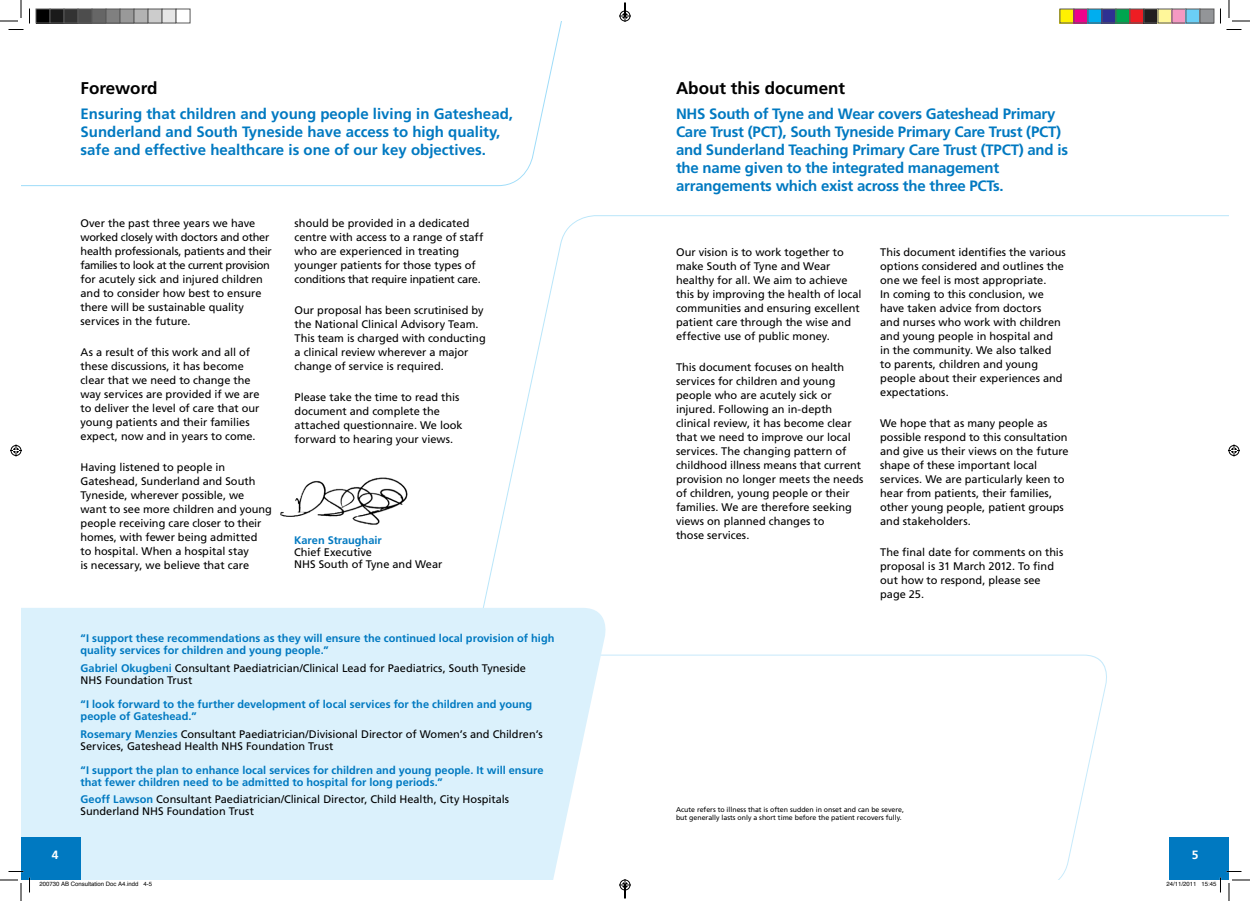
<style>
.page{position:relative;width:1250px;height:901px;background:#fff}
.page>*{position:absolute;margin:0;border:0;box-sizing:border-box;transform-origin:0 0}
.t1{font:700 17px "Frutiger";color:#000}
.t2{font:700 15px/18px "Frutiger";letter-spacing:-.015em;color:#0079c1}
.t3{font:700 12px "Frutiger";color:#fff}
.t4{font:11px/14px "Frutiger";color:#000}
.t5{font:700 11px/12px "Frutiger";color:#0079c1}
.t6{font:7px/8.4px "Frutiger";color:#000}
.t7{font:6px "Helvetica";color:#000}
.s1{font-weight:700;color:#0079c1}
</style>
<div class="page">
<img style="left:280px;top:477px;width:128px;height:48px">
<svg style="left:611px;top:654px;width:496px;height:226px"></svg>
<div style="left:21px;top:608px;width:590px;height:272px;background:#dbf1fc"></div>
<svg style="left:21px;top:21px;width:541px;height:166px"></svg>
<div style="left:1169px;top:837px;width:60px;height:43px;background:#0079c1"></div>
<div style="left:21px;top:837px;width:60px;height:43px;background:#0079c1"></div>
<svg style="left:0;top:0;width:30px;height:30px"></svg>
<svg style="left:0;top:871px;width:30px;height:30px"></svg>
<svg style="left:1220px;top:0;width:30px;height:30px"></svg>
<svg style="left:10px;top:444px;width:12px;height:12px"></svg>
<svg style="left:1228px;top:444px;width:12px;height:12px"></svg>
<div style="left:36px;top:9px;width:14px;height:14px;background:#000"></div>
<div style="left:36px;top:9px;width:15px;height:15px;border:1px solid #595959"></div>
<div style="left:50px;top:9px;width:14px;height:14px;background:#1a1a1a"></div>
<div style="left:50px;top:9px;width:15px;height:15px;border:1px solid #595959"></div>
<div style="left:64px;top:9px;width:14px;height:14px;background:#333"></div>
<div style="left:64px;top:9px;width:15px;height:15px;border:1px solid #595959"></div>
<div style="left:78px;top:9px;width:14px;height:14px;background:#4d4d4d"></div>
<div style="left:78px;top:9px;width:15px;height:15px;border:1px solid #595959"></div>
<div style="left:92px;top:9px;width:14px;height:14px;background:#666"></div>
<div style="left:92px;top:9px;width:15px;height:15px;border:1px solid #595959"></div>
<div style="left:106px;top:9px;width:14px;height:14px;background:#808080"></div>
<div style="left:106px;top:9px;width:15px;height:15px;border:1px solid #595959"></div>
<div style="left:120px;top:9px;width:14px;height:14px;background:#999"></div>
<div style="left:120px;top:9px;width:15px;height:15px;border:1px solid #595959"></div>
<div style="left:134px;top:9px;width:14px;height:14px;background:#b3b3b3"></div>
<div style="left:134px;top:9px;width:15px;height:15px;border:1px solid #595959"></div>
<div style="left:148px;top:9px;width:14px;height:14px;background:#ccc"></div>
<div style="left:148px;top:9px;width:15px;height:15px;border:1px solid #595959"></div>
<div style="left:162px;top:9px;width:14px;height:14px;background:#e6e6e6"></div>
<div style="left:162px;top:9px;width:15px;height:15px;border:1px solid #595959"></div>
<div style="left:176px;top:9px;width:14px;height:14px;background:#fff"></div>
<div style="left:1060px;top:9px;width:14px;height:14px;background:#fff101"></div>
<div style="left:1074px;top:9px;width:14px;height:14px;background:#ed028c"></div>
<div style="left:1088px;top:9px;width:14px;height:14px;background:#00aeef"></div>
<div style="left:1102px;top:9px;width:14px;height:14px;background:#2e3092"></div>
<div style="left:1101px;top:9px;width:15px;height:15px;border:1px solid #595959"></div>
<div style="left:1116px;top:9px;width:14px;height:14px;background:#00a54f"></div>
<div style="left:1115px;top:9px;width:15px;height:15px;border:1px solid #595959"></div>
<div style="left:1130px;top:9px;width:14px;height:14px;background:#ee1d23"></div>
<div style="left:1144px;top:9px;width:14px;height:14px;background:#231f20"></div>
<div style="left:1143px;top:9px;width:15px;height:15px;border:1px solid #595959"></div>
<div style="left:1158px;top:9px;width:14px;height:14px;background:#fff79a"></div>
<div style="left:1172px;top:9px;width:14px;height:14px;background:#f499c2"></div>
<div style="left:1186px;top:9px;width:14px;height:14px;background:#6bcff6"></div>
<div style="left:1200px;top:9px;width:14px;height:14px;background:#939598"></div>
<div style="left:1199px;top:9px;width:15px;height:15px;border:1px solid #595959"></div>
<svg style="left:1219px;top:871px;width:31px;height:30px"></svg>
<svg style="left:619px;top:3px;width:12px;height:19px"></svg>
<svg style="left:619px;top:879px;width:12px;height:19px"></svg>
<h1 class="t1" style="left:81px;top:78px;width:78px">Foreword</h1>
<h1 class="t1" style="left:676px;top:78px;width:171px">About this document</h1>
<h2 class="t2" style="left:81px;top:104px;width:434px">Ensuring that children and young people living in Gateshead,<br>Sunderland and South Tyneside have access to high quality, safe and effective healthcare is one of our key objectives.</h2>
<p class="t2" style="left:676px;top:104px;width:393px">NHS South of Tyne and Wear covers Gateshead Primary Care Trust (PCT), South Tyneside Primary Care Trust (PCT) and Sunderland Teaching Primary Care Trust (TPCT) and is the name given to the integrated management arrangements which exist across the three PCTs.</p>
<p class="t4" style="left:81px;top:216px;width:193px">Over the past three years we have worked closely with doctors and other health professionals, patients and their families to look at the current provision for acutely sick and injured children and to consider how best to ensure there will be sustainable quality services in the future.</p>
<p class="t4" style="left:81px;top:345px;width:180px">As a result of this work and all of these discussions, it has become clear that we need to change the way services are provided if we are to deliver the level of care that our young patients and their families expect, now and in years to come.</p>
<p class="t4" style="left:81px;top:460px;width:193px">Having listened to people in Gateshead, Sunderland and South Tyneside, wherever possible, we want to see more children and young people receiving care closer to their homes, with fewer being admitted<br>to hospital. When a hospital stay<br>is necessary, we believe that care</p>
<p class="t4" style="left:295px;top:216px;width:190px">should be provided in a dedicated centre with access to a range of staff who are experienced in treating younger patients for those types of conditions that require inpatient care.</p>
<p class="t4" style="left:295px;top:303px;width:193px">Our proposal has been scrutinised by the National Clinical Advisory Team.<br>This team is charged with conducting a clinical review wherever a major change of service is required.</p>
<p class="t4" style="left:295px;top:390px;width:170px">Please take the time to read this document and complete the attached questionnaire. We look forward to hearing your views.</p>
<p class="t5" style="left:294px;top:534px;width:89px">Karen Straughair</p>
<p class="t4" style="left:294px;top:546px;width:150px;line-height:12px">Chief Executive<br>NHS South of Tyne and Wear</p>
<p class="t4" style="left:676px;top:245px;width:187px">Our vision is to work together to make South of Tyne and Wear healthy for all. We aim to achieve this by improving the health of local communities and ensuring excellent patient care through the wise and effective use of public money.</p>
<p class="t4" style="left:676px;top:360px;width:189px">This document focuses on health services for children and young people who are acutely sick or injured. Following an in-depth clinical review, it has become clear that we need to improve our local services. The changing pattern of childhood illness means that current provision no longer meets the needs of children, young people or their families. We are therefore seeking views on planned changes to<br>those services.</p>
<p class="t4" style="left:880px;top:245px;width:187px">This document identifies the various options considered and outlines the one we feel is most appropriate.<br>In coming to this conclusion, we have taken advice from doctors<br>and nurses who work with children and young people in hospital and<br>in the community. We also talked<br>to parents, children and young people about their experiences and expectations.</p>
<p class="t4" style="left:880px;top:416px;width:190px">We hope that as many people as possible respond to this consultation and give us their views on the future shape of these important local services. We are particularly keen to hear from patients, their families, other young people, patient groups and stakeholders.</p>
<p class="t4" style="left:880px;top:545px;width:185px">The final date for comments on this proposal is 31 March 2012. To find out how to respond, please see page 25.</p>
<p class="t5" style="left:81px;top:632px;width:475px">“I support these recommendations as they will ensure the continued local provision of high quality services for children and young people.”</p>
<p class="t4" style="left:81px;top:662px;width:447px;line-height:12px"><span class="s1">Gabriel Okugbeni</span> Consultant Paediatrician/Clinical Lead for Paediatrics, South Tyneside<br>NHS Foundation Trust</p>
<p class="t5" style="left:81px;top:698px;width:453px">“I look forward to the further development of local services for the children and young people of Gateshead.”</p>
<p class="t4" style="left:81px;top:728px;width:464px;line-height:12px"><span class="s1">Rosemary Menzies</span> Consultant Paediatrician/Divisional Director of Women’s and Children’s<br>Services, Gateshead Health NHS Foundation Trust</p>
<p class="t5" style="left:81px;top:764px;width:465px">“I support the plan to enhance local services for children and young people. It will ensure that fewer children need to be admitted to hospital for long periods.”</p>
<p class="t4" style="left:81px;top:793px;width:430px;line-height:12px"><span class="s1">Geoff Lawson</span> Consultant Paediatrician/Clinical Director, Child Health, City Hospitals<br>Sunderland NHS Foundation Trust</p>
<p class="t6" style="left:676px;top:805px;width:229px">Acute refers to illness that is often sudden in onset and can be severe, but generally lasts only a short time before the patient recovers fully.</p>
<p class="t3" style="left:52px;top:848px;width:8px">4</p>
<p class="t3" style="left:1192px;top:848px;width:8px">5</p>
<p class="t7" style="left:40px;top:880px;width:114px">200730 AB Consultation Doc A4.indd 4-5</p>
<p class="t7" style="left:1166px;top:880px;width:52px">24/11/2011 15:45</p>
</div>
